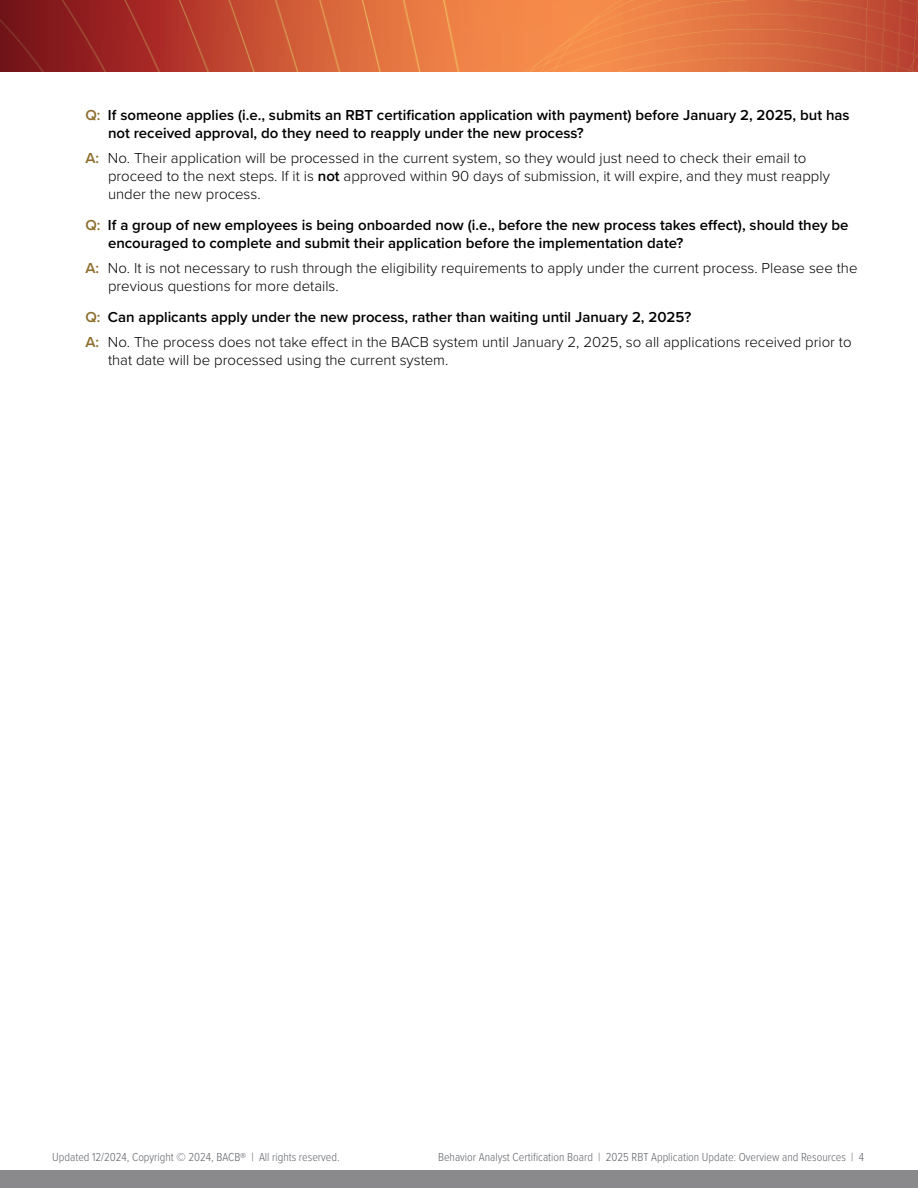
<style>
.page{position:relative;width:918px;height:1188px;background:#fff}
.page>*{position:absolute;margin:0;border:0;box-sizing:border-box;transform-origin:0 0}
.Q_and_A-A{font:300 15px/18px "Proxima Nova";color:#000}
.Q_and_A-Q{font:600 15px/18px "Proxima Nova";color:#000}
.t1{font:300 12px "Proxima Nova Cond";color:#61646a}
.s1{color:#8c6d2c}
.s2{font-weight:600;color:#8c6d2c}
.s3{font-weight:600}
</style>
<div class="page">
<img style="left:0;top:0;width:918px;height:72px">
<div style="left:0;top:1171px;width:918px;height:17px;background:#8a8a8d"></div>
<p class="Q_and_A-Q" style="left:108px;top:105px;width:743px;text-indent:-22px"><span class="s1">Q:</span> If someone applies (i.e., submits an RBT certification application with payment) before January 2, 2025, but has not received approval, do they need to reapply under the new process?</p>
<p class="Q_and_A-A" style="left:108px;top:148px;width:723px;text-indent:-22px"><span class="s2">A:</span> No. Their application will be processed in the current system, so they would just need to check their email to proceed to the next steps. If it is <span class="s3">not</span> approved within 90 days of submission, it will expire, and they must reapply under the new process.</p>
<p class="Q_and_A-Q" style="left:108px;top:216px;width:742px;text-indent:-22px"><span class="s1">Q:</span> If a group of new employees is being onboarded now (i.e., before the new process takes effect), should they be encouraged to complete and submit their application before the implementation date?</p>
<p class="Q_and_A-A" style="left:108px;top:258px;width:751px;text-indent:-22px"><span class="s2">A:</span> No. It is not necessary to rush through the eligibility requirements to apply under the current process. Please see the previous questions for more details.</p>
<p class="Q_and_A-Q" style="left:86px;top:308px;width:607px"><span class="s1">Q:</span> Can applicants apply under the new process, rather than waiting until January 2, 2025?</p>
<p class="Q_and_A-A" style="left:108px;top:332px;width:745px;text-indent:-22px"><span class="s2">A:</span> No. The process does not take effect in the BACB system until January 2, 2025, so all applications received prior to that date will be processed using the current system.</p>
<p class="t1" style="left:52px;top:1149px;width:289px">Updated 12/2024, Copyright © 2024, BACB® | All rights reserved.</p>
<p class="t1" style="left:438px;top:1149px;width:427px">Behavior Analyst Certification Board | 2025 RBT Application Update: Overview and Resources | 4</p>
</div>
